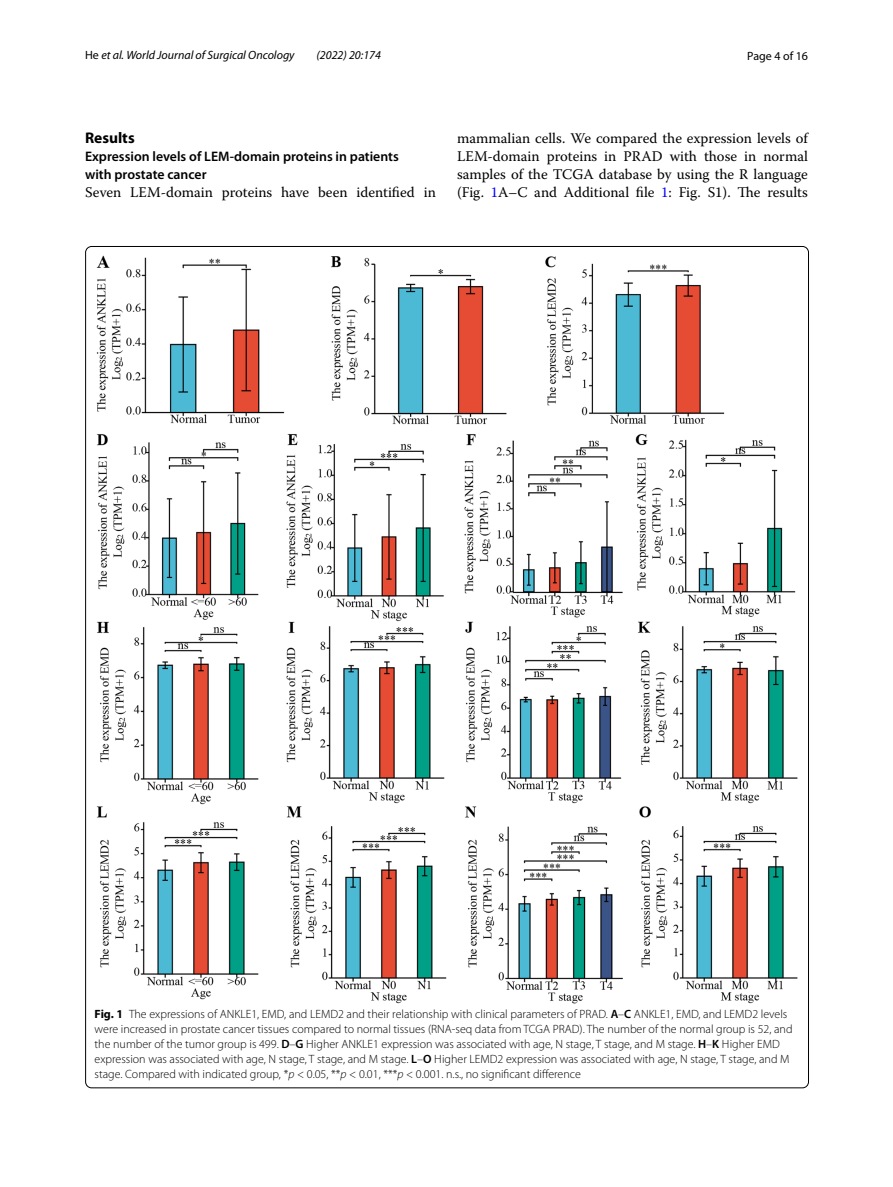
<style>
.page{position:relative;width:893px;height:1187px;background:#fff}
.page>*{position:absolute;margin:0;border:0;box-sizing:border-box;transform-origin:0 0}
.t1{font:700 15.45px "Myriad Pro";color:#000}
.t2{font:14.7px/18px "Warnock Pro";color:#000;text-align:justify}
.t3{font:600 13.8px/18px "Myriad Pro";color:#000}
.t4{font:300 12px/15px "Myriad Pro";color:#000}
.t5{font:italic 12px "Myriad Pro";color:#000}
.t6{font:12px "Myriad Pro";color:#000}
.s1{font-style:normal}
.s2{color:#00f}
.s3{font-weight:700}
.s4{font-weight:600}
.s5{font-style:italic}
</style>
<div class="page">
<img style="left:97px;top:255px;width:700px;height:748px">
<p class="t5" style="left:85px;top:48px;width:211px"><span class="s1">He</span> et al. World Journal of Surgical Oncology</p>
<p class="t5" style="left:316px;top:48px;width:66px">(2022) 20:174</p>
<p class="t6" style="left:747px;top:48px;width:62px">Page 4 of 16</p>
<p class="t1" style="left:85px;top:128px;width:51px">Results</p>
<p class="t3" style="left:85px;top:147px;width:315px">Expression levels of LEM‑domain proteins in patients with prostate cancer</p>
<p class="t2" style="left:85px;top:183px;width:352px">Seven LEM-domain proteins have been identified in</p>
<p class="t2" style="left:457px;top:128px;width:352px">mammalian cells. We compared the expression levels of LEM-domain proteins in PRAD with those in normal samples of the TCGA database by using the R language (Fig. <span class="s2">1</span>A–C and Additional file <span class="s2">1</span>: Fig. S1). The results</p>
<p class="t4" style="left:95px;top:1007px;width:699px"><span class="s3">Fig. 1</span> The expressions of ANKLE1, EMD, and LEMD2 and their relationship with clinical parameters of PRAD. <span class="s4">A</span>–<span class="s4">C</span> ANKLE1, EMD, and LEMD2 levels were increased in prostate cancer tissues compared to normal tissues (RNA-seq data from TCGA PRAD). The number of the normal group is 52, and the number of the tumor group is 499. <span class="s4">D</span>–<span class="s4">G</span> Higher ANKLE1 expression was associated with age, N stage, T stage, and M stage. <span class="s4">H</span>–<span class="s4">K</span> Higher EMD expression was associated with age, N stage, T stage, and M stage. <span class="s4">L</span>–<span class="s4">O</span> Higher LEMD2 expression was associated with age, N stage, T stage, and M stage. Compared with indicated group, *<span class="s5">p</span> &lt; 0.05, **<span class="s5">p</span> &lt; 0.01, ***<span class="s5">p</span> &lt; 0.001. n.s., no significant difference</p>
</div>
